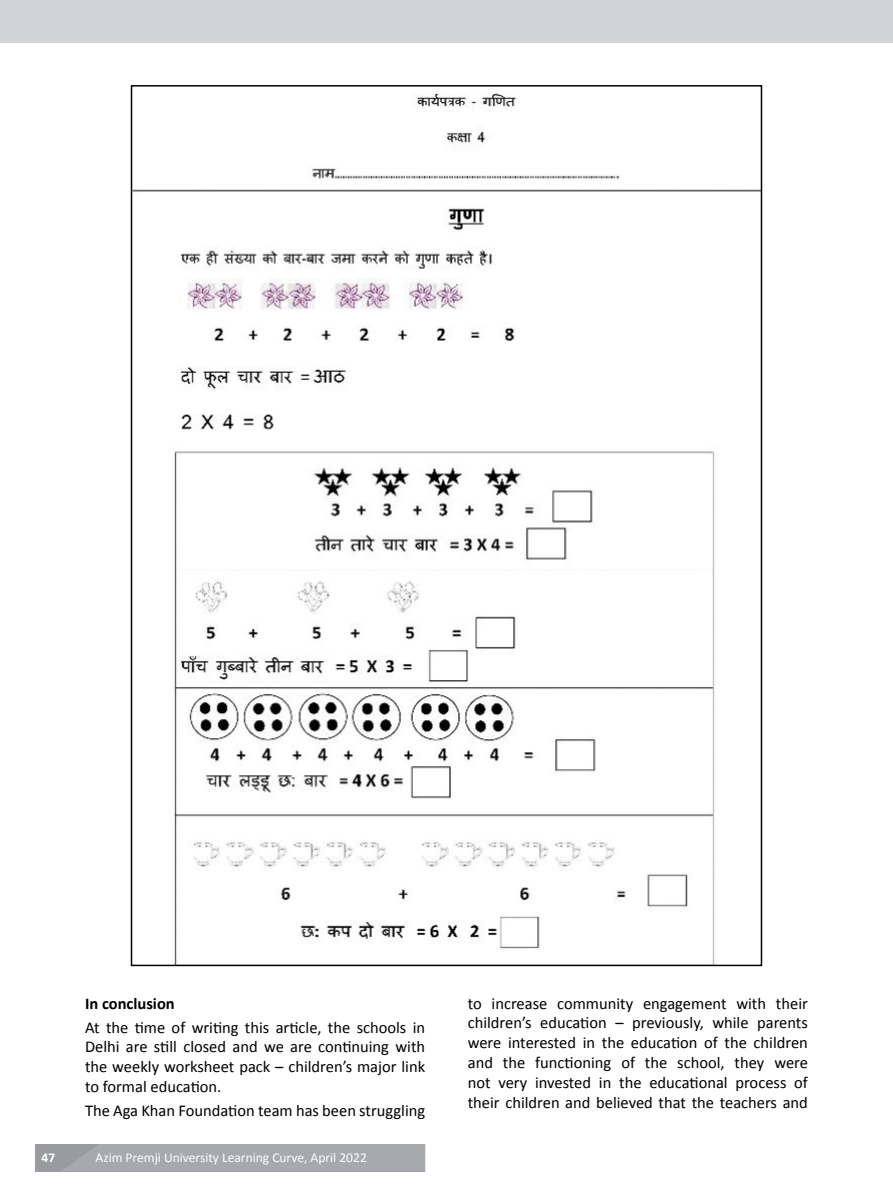
<style>
.page{position:relative;width:893px;height:1191px;background:#fff}
.page>*{position:absolute;margin:0;border:0;box-sizing:border-box;transform-origin:0 0}
.t1{font:16.5px/19.8px "Calibri";color:#000;text-align:justify}
.t2{font:700 16.5px "Calibri";color:#000}
.t3{font:13.5px "Calibri";color:#fff}
.t4{font:700 13.5px "Calibri";color:#fff}
</style>
<div class="page">
<div style="left:0;top:0;width:893px;height:43px;background:#d1d3d4"></div>
<img style="left:134px;top:93px;width:625px;height:870px">
<div style="left:35px;top:1144px;width:390px;height:27px;background:#999b9e"></div>
<div style="left:62px;top:1144px;width:363px;height:27px;background:#a7a9ac"></div>
<p class="t2" style="left:85px;top:992px;width:91px">In conclusion</p>
<p class="t1" style="left:85px;top:1017px;width:342px">At the time of writing this article, the schools in Delhi are still closed and we are continuing with the weekly worksheet pack – children’s major link to formal education.</p>
<p class="t1" style="left:85px;top:1100px;width:342px">The Aga Khan Foundation team has been struggling</p>
<p class="t4" style="left:42px;top:1149px;width:15px">47</p>
<p class="t3" style="left:96px;top:1148px;width:273px">Azim Premji University Learning Curve, April 2022</p>
<p class="t1" style="left:468px;top:993px;width:342px">to increase community engagement with their children’s education – previously, while parents were interested in the education of the children and the functioning of the school, they were not very invested in the educational process of their children and believed that the teachers and</p>
</div>
